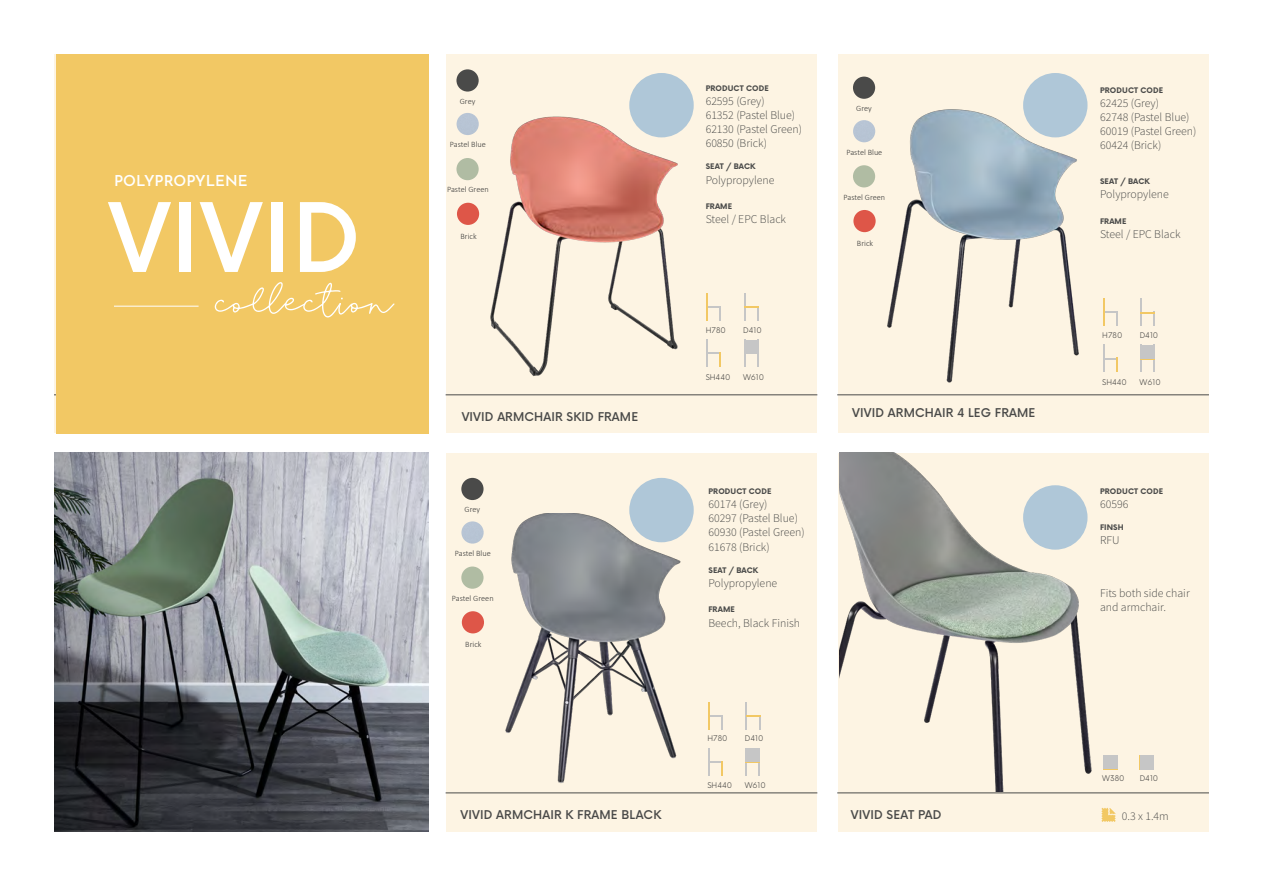
<style>
.page{position:relative;width:1263px;height:893px;background:#fff}
.page>*{position:absolute;margin:0;border:0;box-sizing:border-box;transform-origin:0 0}
.t1{font:500 93.15px "Now";letter-spacing:.015em;color:#fff}
.t2{font:55.5px "Oceanista";color:#fff}
.t3{font:600 15px "Josefin Sans";color:#fff}
.t4{font:300 11.85px/14.2px "Source Sans Pro";color:#4a4a49}
.t5{font:500 11.85px "Now";letter-spacing:.015em;color:#4a4a49}
.t6{font:300 8.25px "Calibri";color:#3c3c3b}
.t7{font:300 7.65px "Now Alt";color:#3c3c3b}
.t8{font:700 7.5px "Now";letter-spacing:.01em;color:#4a4a49}
</style>
<div class="page">
<div style="left:838px;top:453px;width:370px;height:378px;background:#fdf4e3"></div>
<div style="left:838px;top:55px;width:370px;height:378px;background:#fdf4e3"></div>
<div style="left:446px;top:453px;width:370px;height:378px;background:#fdf4e3"></div>
<div style="left:446px;top:55px;width:370px;height:378px;background:#fdf4e3"></div>
<hr style="left:54px;top:395px;width:372px;height:1px;background:#4a4a49">
<hr style="left:446px;top:395px;width:371px;height:1px;background:#4a4a49">
<hr style="left:837px;top:395px;width:372px;height:1px;background:#4a4a49">
<hr style="left:54px;top:793px;width:372px;height:1px;background:#4a4a49">
<hr style="left:446px;top:793px;width:371px;height:1px;background:#4a4a49">
<hr style="left:837px;top:793px;width:372px;height:1px;background:#4a4a49">
<div style="left:56px;top:54px;width:373px;height:379px;background:#f2c864"></div>
<div style="left:456px;top:69px;width:23px;height:23px;background:#4a4a49;border-radius:50%"></div>
<img style="left:457px;top:113px;width:22px;height:22px;border-radius:11px">
<div style="left:456px;top:158px;width:23px;height:22px;background:#b0bca3;border-radius:50%"></div>
<div style="left:457px;top:203px;width:22px;height:22px;background:#de5648;border-radius:50%"></div>
<img style="left:474px;top:115px;width:218px;height:262px">
<svg style="left:744px;top:294px;width:14px;height:27px"></svg>
<svg style="left:707px;top:294px;width:14px;height:27px"></svg>
<svg style="left:707px;top:340px;width:14px;height:27px"></svg>
<svg style="left:744px;top:353px;width:14px;height:14px"></svg>
<div style="left:744px;top:340px;width:14px;height:13px;background:#c6c6c6"></div>
<hr style="left:114px;top:306px;width:85px;height:1px;background:#fff">
<div style="left:853px;top:77px;width:22px;height:22px;background:#4a4a49;border-radius:50%"></div>
<img style="left:853px;top:120px;width:22px;height:22px;border-radius:11px">
<div style="left:853px;top:165px;width:22px;height:22px;background:#b0bca3;border-radius:50%"></div>
<div style="left:853px;top:210px;width:23px;height:22px;background:#de5648;border-radius:50%"></div>
<img style="left:874px;top:103px;width:214px;height:280px">
<svg style="left:1141px;top:299px;width:14px;height:27px"></svg>
<svg style="left:1103px;top:299px;width:14px;height:27px"></svg>
<svg style="left:1103px;top:345px;width:14px;height:27px"></svg>
<svg style="left:1140px;top:358px;width:15px;height:14px"></svg>
<svg style="left:1103px;top:769px;width:14px;height:1px"></svg>
<svg style="left:1139px;top:755px;width:1px;height:14px"></svg>
<div style="left:1140px;top:345px;width:15px;height:13px;background:#c6c6c6"></div>
<div style="left:1103px;top:755px;width:14px;height:14px;background:#c6c6c6"></div>
<div style="left:1140px;top:755px;width:14px;height:14px;background:#c6c6c6"></div>
<svg style="left:1101px;top:808px;width:15px;height:14px"></svg>
<div style="left:461px;top:478px;width:22px;height:22px;background:#4a4a49;border-radius:50%"></div>
<img style="left:461px;top:521px;width:23px;height:23px;border-radius:11px">
<div style="left:461px;top:566px;width:22px;height:23px;background:#b0bca3;border-radius:50%"></div>
<div style="left:462px;top:611px;width:22px;height:22px;background:#de5648;border-radius:50%"></div>
<img style="left:478px;top:513px;width:214px;height:270px">
<hr style="left:708px;top:748px;width:2px;height:27px;background:#c6c6c6">
<svg style="left:710px;top:715px;width:13px;height:14px"></svg>
<svg style="left:746px;top:702px;width:14px;height:27px"></svg>
<hr style="left:708px;top:702px;width:2px;height:27px;background:#f2c864">
<svg style="left:710px;top:761px;width:13px;height:14px"></svg>
<svg style="left:746px;top:762px;width:14px;height:13px"></svg>
<div style="left:746px;top:748px;width:14px;height:14px;background:#c6c6c6"></div>
<img style="left:839px;top:453px;width:253px;height:339px">
<img style="left:55px;top:453px;width:374px;height:378px">
<div style="left:629px;top:73px;width:65px;height:64px;background:#afc7d8;border-radius:50%"></div>
<div style="left:629px;top:478px;width:65px;height:64px;background:#afc7d8;border-radius:50%"></div>
<div style="left:1023px;top:73px;width:64px;height:64px;background:#afc7d8;border-radius:50%"></div>
<div style="left:1023px;top:485px;width:64px;height:65px;background:#afc7d8;border-radius:50%"></div>
<p class="t3" style="left:114px;top:168px;width:135px">POLYPROPYLENE</p>
<h1 class="t1" style="left:109px;top:166px;width:254px">VIVID</h1>
<h2 class="t2" style="left:216px;top:276px;width:179px">collection</h2>
<p class="t6" style="left:460px;top:96px;width:17px">Grey</p>
<p class="t6" style="left:450px;top:139px;width:37px">Pastel Blue</p>
<p class="t6" style="left:447px;top:185px;width:43px">Pastel Green</p>
<p class="t6" style="left:460px;top:231px;width:18px">Brick</p>
<p class="t5" style="left:462px;top:408px;width:178px">VIVID ARMCHAIR SKID FRAME</p>
<p class="t6" style="left:465px;top:504px;width:17px">Grey</p>
<p class="t6" style="left:455px;top:548px;width:37px">Pastel Blue</p>
<p class="t6" style="left:452px;top:593px;width:43px">Pastel Green</p>
<p class="t6" style="left:465px;top:639px;width:18px">Brick</p>
<p class="t8" style="left:706px;top:82px;width:65px">PRODUCT CODE</p>
<p class="t4" style="left:706px;top:94px;width:98px">62595 (Grey)<br>61352 (Pastel Blue)<br>62130 (Pastel Green)<br>60850 (Brick)</p>
<p class="t8" style="left:706px;top:161px;width:51px">SEAT / BACK</p>
<p class="t4" style="left:706px;top:173px;width:70px">Polypropylene</p>
<p class="t8" style="left:706px;top:201px;width:28px">FRAME</p>
<p class="t4" style="left:706px;top:212px;width:82px">Steel / EPC Black</p>
<p class="t7" style="left:706px;top:324px;width:22px">H780</p>
<p class="t7" style="left:743px;top:324px;width:20px">D410</p>
<p class="t7" style="left:706px;top:371px;width:26px">SH440</p>
<p class="t7" style="left:743px;top:371px;width:23px">W610</p>
<p class="t8" style="left:708px;top:486px;width:65px">PRODUCT CODE</p>
<p class="t4" style="left:708px;top:497px;width:98px">60174 (Grey)<br>60297 (Pastel Blue)<br>60930 (Pastel Green)<br>61678 (Brick)</p>
<p class="t8" style="left:708px;top:564px;width:51px">SEAT / BACK</p>
<p class="t4" style="left:708px;top:576px;width:70px">Polypropylene</p>
<p class="t8" style="left:708px;top:604px;width:28px">FRAME</p>
<p class="t4" style="left:708px;top:616px;width:93px">Beech, Black Finish</p>
<p class="t6" style="left:856px;top:103px;width:17px">Grey</p>
<p class="t6" style="left:846px;top:147px;width:37px">Pastel Blue</p>
<p class="t6" style="left:843px;top:192px;width:43px">Pastel Green</p>
<p class="t6" style="left:857px;top:238px;width:18px">Brick</p>
<p class="t5" style="left:852px;top:404px;width:185px">VIVID ARMCHAIR 4 LEG FRAME</p>
<p class="t7" style="left:707px;top:732px;width:22px">H780</p>
<p class="t7" style="left:745px;top:732px;width:20px">D410</p>
<p class="t7" style="left:707px;top:779px;width:26px">SH440</p>
<p class="t7" style="left:745px;top:779px;width:23px">W610</p>
<p class="t8" style="left:1100px;top:84px;width:65px">PRODUCT CODE</p>
<p class="t4" style="left:1100px;top:96px;width:98px">62425 (Grey)<br>62748 (Pastel Blue)<br>60019 (Pastel Green)<br>60424 (Brick)</p>
<p class="t8" style="left:1100px;top:176px;width:51px">SEAT / BACK</p>
<p class="t4" style="left:1100px;top:187px;width:70px">Polypropylene</p>
<p class="t8" style="left:1100px;top:216px;width:28px">FRAME</p>
<p class="t4" style="left:1100px;top:227px;width:82px">Steel / EPC Black</p>
<p class="t7" style="left:1102px;top:329px;width:22px">H780</p>
<p class="t7" style="left:1140px;top:329px;width:20px">D410</p>
<p class="t7" style="left:1102px;top:376px;width:26px">SH440</p>
<p class="t7" style="left:1139px;top:376px;width:23px">W610</p>
<p class="t8" style="left:1100px;top:486px;width:65px">PRODUCT CODE</p>
<p class="t4" style="left:1100px;top:497px;width:30px">60596</p>
<p class="t8" style="left:1100px;top:522px;width:25px">FINSH</p>
<p class="t4" style="left:1100px;top:533px;width:21px">RFU</p>
<p class="t4" style="left:1100px;top:586px;width:91px">Fits both side chair and armchair.</p>
<p class="t7" style="left:1102px;top:772px;width:24px">W380</p>
<p class="t7" style="left:1140px;top:772px;width:20px">D410</p>
<p class="t5" style="left:461px;top:805px;width:202px">VIVID ARMCHAIR K FRAME BLACK</p>
<p class="t5" style="left:851px;top:805px;width:92px">VIVID SEAT PAD</p>
<p class="t4" style="left:1122px;top:809px;width:48px">0.3 x 1.4m</p>
</div>
